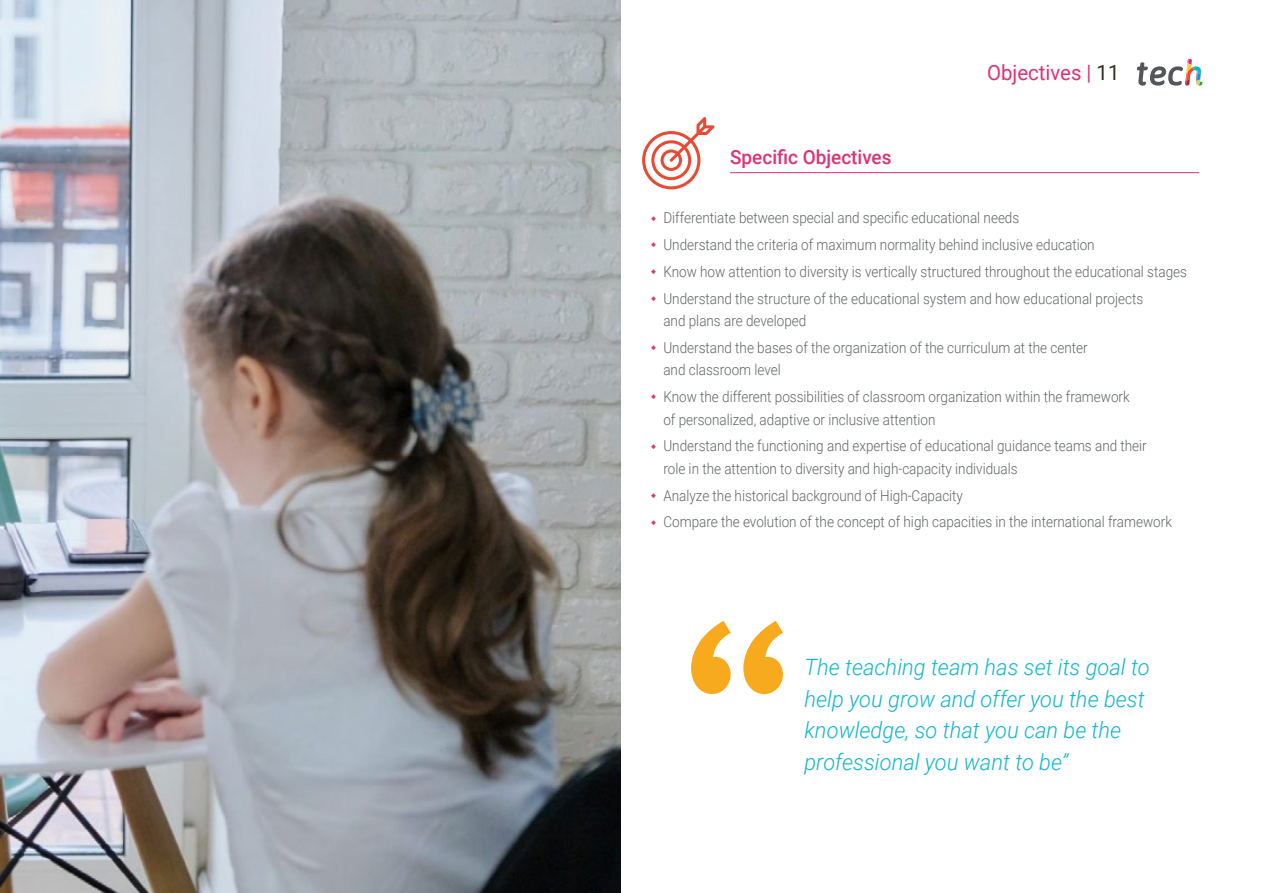
<style>
.page{position:relative;width:1263px;height:893px;background:#fff}
.page>*{position:absolute;margin:0;border:0;box-sizing:border-box;transform-origin:0 0}
.t1{font:italic 300 22.5px/31.5px "Roboto";color:#0fb6cf}
.t2{font:21px "Roboto";color:#df3174}
.t3{font:500 19.5px "Roboto";color:#df3174}
.t4{font:300 15px/26.7px "Roboto";color:#61646a;scale:.9 1}
.s1{color:#312e20}
</style>
<div class="page">
<hr style="left:730px;top:172px;width:469px;height:1px;background:#df3174">
<svg style="left:642px;top:117px;width:72px;height:72px"></svg>
<img style="left:0;top:0;width:621px;height:893px">
<svg style="left:691px;top:621px;width:92px;height:73px"></svg>
<svg style="left:1137px;top:59px;width:65px;height:27px"></svg>
<h3 class="t3" style="left:730px;top:144px;width:163px">Specific Objectives</h3>
<h2 class="t2" style="left:987px;top:57px;width:134px">Objectives | <span class="s1">11</span></h2>
<p class="t4" style="left:663px;top:204px;width:583px">Differentiate between special and specific educational needs<br>Understand the criteria of maximum normality behind inclusive education<br>Know how attention to diversity is vertically structured throughout the educational stages Understand the structure of the educational system and how educational projects</p>
<p class="t4" style="left:663px;top:307px;width:473px">and plans are developed<br>Understand the bases of the organization of the curriculum at the center</p>
<p class="t4" style="left:663px;top:356px;width:520px">and classroom level<br>Know the different possibilities of classroom organization within the framework</p>
<p class="t4" style="left:663px;top:405px;width:539px">of personalized, adaptive or inclusive attention<br>Understand the functioning and expertise of educational guidance teams and their</p>
<p class="t4" style="left:663px;top:455px;width:566px">role in the attention to diversity and high-capacity individuals<br>Analyze the historical background of High-Capacity<br>Compare the evolution of the concept of high capacities in the international framework</p>
<h1 class="t1" style="left:804px;top:651px;width:347px">The teaching team has set its goal to help you grow and offer you the best knowledge, so that you can be the professional you want to be”</h1>
</div>
